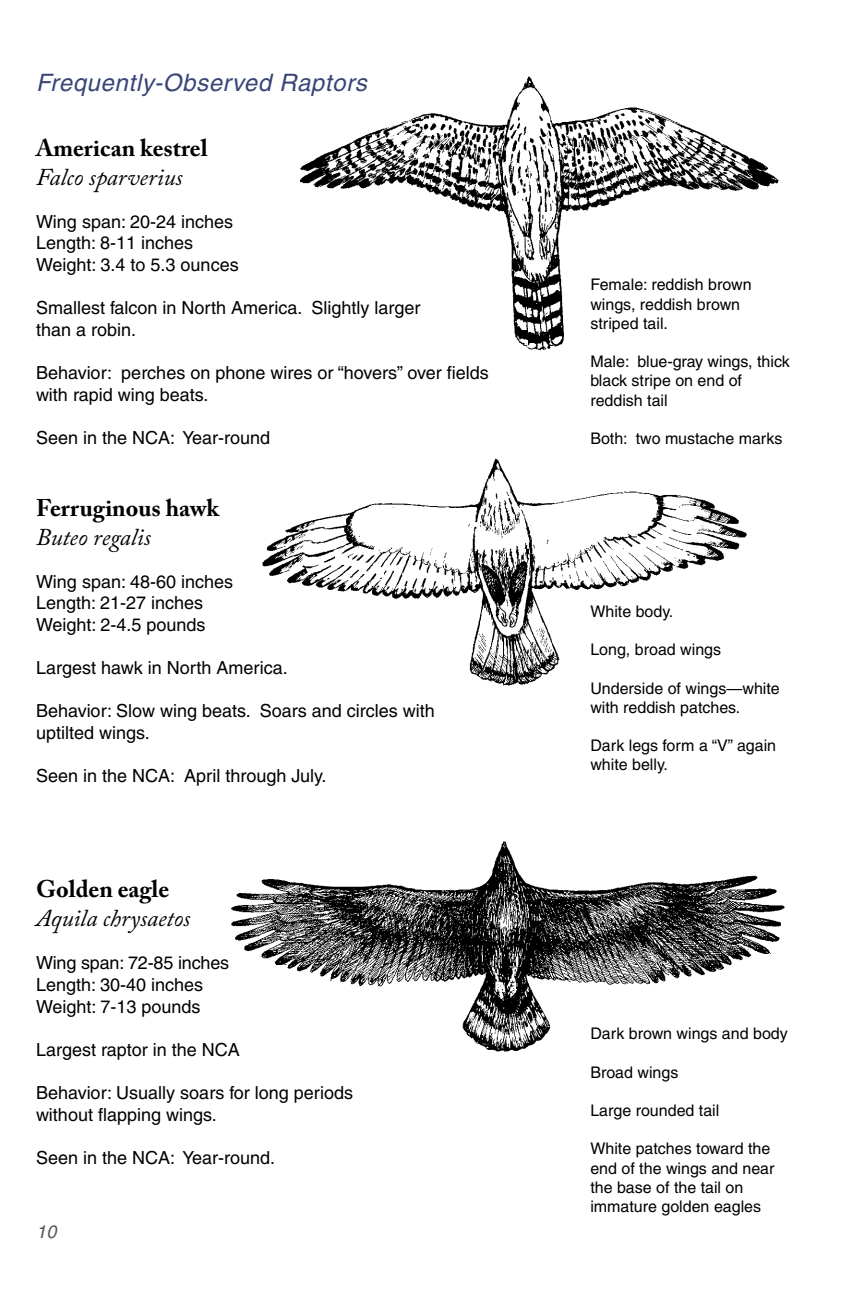
<style>
.page{position:relative;width:864px;height:1296px;background:#fff}
.page>*{position:absolute;margin:0;border:0;box-sizing:border-box;transform-origin:0 0}
.t1{font:italic 24px "Adobe Caslon Pro";color:#000}
.t2{font:700 24px "Adobe Caslon Pro";color:#000}
.t3{font:italic 24px "Helvetica";letter-spacing:.025em;color:#3a4578}
.t4{font:18px/21.6px "Helvetica";color:#000}
.t5{font:italic 18px "Helvetica";color:#58595b}
.t6{font:16px/19.2px "Helvetica";color:#000}
</style>
<div class="page">
<img style="left:300px;top:76px;width:479px;height:275px">
<img style="left:262px;top:458px;width:485px;height:228px">
<img style="left:230px;top:841px;width:555px;height:211px">
<h1 class="t3" style="left:36px;top:68px;width:332px">Frequently-Observed Raptors</h1>
<h1 class="t2" style="left:36px;top:134px;width:173px">American kestrel</h1>
<h1 class="t1" style="left:36px;top:162px;width:148px">Falco sparverius</h1>
<p class="t4" style="left:36px;top:211px;width:204px">Wing span: 20-24 inches<br>Length: 8-11 inches<br>Weight: 3.4 to 5.3 ounces</p>
<p class="t4" style="left:36px;top:297px;width:386px">Smallest falcon in North America. Slightly larger than a robin.</p>
<p class="t4" style="left:36px;top:362px;width:454px">Behavior: perches on phone wires or “hovers” over fields with rapid wing beats.</p>
<p class="t4" style="left:36px;top:427px;width:236px">Seen in the NCA: Year-round</p>
<h1 class="t2" style="left:36px;top:494px;width:185px">Ferruginous hawk</h1>
<h1 class="t1" style="left:36px;top:522px;width:116px">Buteo regalis</h1>
<p class="t4" style="left:36px;top:571px;width:199px">Wing span: 48-60 inches<br>Length: 21-27 inches<br>Weight: 2-4.5 pounds</p>
<p class="t4" style="left:36px;top:657px;width:253px">Largest hawk in North America.</p>
<p class="t4" style="left:36px;top:700px;width:400px">Behavior: Slow wing beats. Soars and circles with uptilted wings.</p>
<p class="t4" style="left:36px;top:765px;width:292px">Seen in the NCA: April through July.</p>
<h1 class="t2" style="left:36px;top:875px;width:135px">Golden eagle</h1>
<h1 class="t1" style="left:36px;top:904px;width:156px">Aquila chrysaetos</h1>
<p class="t4" style="left:36px;top:952px;width:195px">Wing span: 72-85 inches<br>Length: 30-40 inches<br>Weight: 7-13 pounds</p>
<p class="t4" style="left:36px;top:1039px;width:205px">Largest raptor in the NCA</p>
<p class="t4" style="left:36px;top:1082px;width:319px">Behavior: Usually soars for long periods without flapping wings.</p>
<p class="t4" style="left:36px;top:1147px;width:241px">Seen in the NCA: Year-round.</p>
<p class="t5" style="left:36px;top:1221px;width:22px">10</p>
<p class="t6" style="left:590px;top:275px;width:163px">Female: reddish brown wings, reddish brown striped tail.</p>
<p class="t6" style="left:590px;top:352px;width:201px">Male: blue-gray wings, thick black stripe on end of reddish tail</p>
<p class="t6" style="left:590px;top:429px;width:194px">Both: two mustache marks</p>
<p class="t6" style="left:590px;top:602px;width:84px">White body.</p>
<p class="t6" style="left:590px;top:640px;width:132px">Long, broad wings</p>
<p class="t6" style="left:590px;top:678px;width:191px">Underside of wings—white with reddish patches.</p>
<p class="t6" style="left:590px;top:736px;width:187px">Dark legs form a “V” again white belly.</p>
<p class="t6" style="left:590px;top:1024px;width:199px">Dark brown wings and body</p>
<p class="t6" style="left:590px;top:1062px;width:90px">Broad wings</p>
<p class="t6" style="left:590px;top:1101px;width:130px">Large rounded tail</p>
<p class="t6" style="left:590px;top:1139px;width:186px">White patches toward the end of the wings and near the base of the tail on immature golden eagles</p>
</div>
